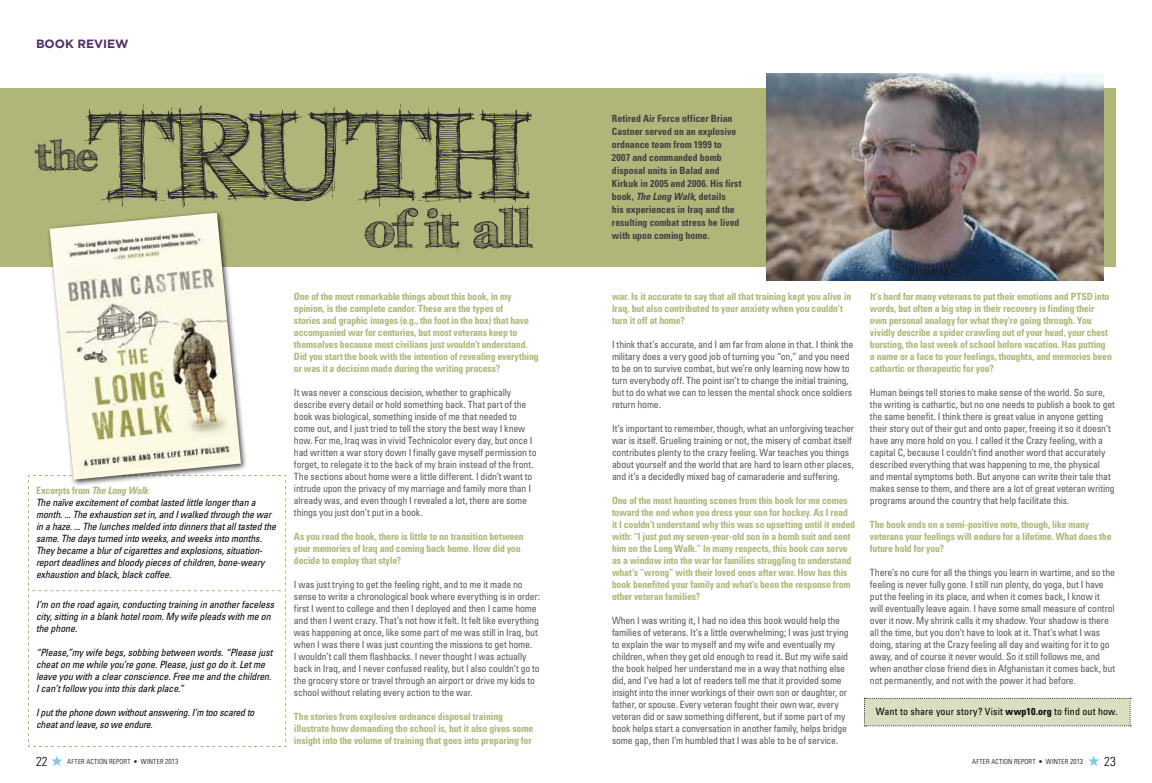
<style>
.page{position:relative;width:1152px;height:783px;background:#fff}
.page>*{position:absolute;margin:0;border:0;box-sizing:border-box;transform-origin:0 0}
.t1{font:700 122.1px "FFF Tusj";letter-spacing:.025em;color:#292829}
.t2{font:700 51.2px "FFF Tusj";letter-spacing:.01em;color:#292829}
.t3{font:700 40.2px "FFF Tusj";color:#292829}
.t4{font:300 condensed 13px "Univers";color:#000}
.t5{font:700 12px "Gotham";color:#532e63}
.t6{font:condensed 10px/12px "Univers";letter-spacing:-.015em;color:#58595b}
.t7{font:700 condensed 10px/12px "Univers";letter-spacing:-.015em;color:#b0b579}
.t8{font:italic condensed 10px/12px "Univers";letter-spacing:-.01em;color:#000}
.t9{font:700 condensed 10px/13px "Univers";color:#414042}
.t10{font:condensed 10px "Univers";letter-spacing:.01em;color:#000}
.t11{font:300 condensed 7.3px "Univers";letter-spacing:.015em;color:#000}
.t12{font:300 condensed 7px "Univers";letter-spacing:.04em;color:#000}
.s1{font-weight:700;font-style:normal;color:#b0b579}
.s2{font-weight:700;color:#b0b579}
.s3{font-style:italic}
.s4{font-weight:700}
</style>
<div class="page">
<div style="left:0;top:88px;width:1116px;height:178px;background:#b0b579"></div>
<img style="left:766px;top:74px;width:338px;height:206px">
<div style="left:46px;top:210px;width:202px;height:277px;background:#000;opacity:.75"></div>
<img style="left:50px;top:213px;width:191px;height:262px">
<svg style="left:28px;top:475px;width:258px;height:272px"></svg>
<div style="left:864px;top:698px;width:267px;height:28px;background:#dbdec1"></div>
<p class="t5" style="left:36px;top:36px;width:50px">BOOK REVIE</p>
<p class="t5" style="left:115px;top:36px;width:15px">W</p>
<h1 class="t1" style="left:89px;top:83px;width:436px">TRUTH</h1>
<h3 class="t3" style="left:36px;top:132px;width:63px">the</h3>
<h2 class="t2" style="left:365px;top:199px;width:167px">of it all</h2>
<p class="t8" style="left:36px;top:484px;width:242px"><span class="s1">Excerpts from</span> <span class="s2">The Long Walk<br></span>The naïve excitement of combat lasted little longer than a month. ... The exhaustion set in, and I walked through the war in a haze. ... The lunches melded into dinners that all tasted the same. The days turned into weeks, and weeks into months.<br>They became a blur of cigarettes and explosions, situation&shy;report deadlines and bloody pieces of children, bone-weary exhaustion and black, black coffee.</p>
<p class="t8" style="left:36px;top:598px;width:240px">I’m on the road again, conducting training in another faceless city, sitting in a blank hotel room. My wife pleads with me on the phone.</p>
<p class="t8" style="left:36px;top:646px;width:238px">“Please,”my wife begs, sobbing between words. “Please just cheat on me while you’re gone. Please, just go do it. Let me leave you with a clear conscience. Free me and the children.<br>I can’t follow you into this dark place.”</p>
<p class="t8" style="left:36px;top:706px;width:220px">I put the phone down without answering. I’m too scared to cheat and leave, so we endure.</p>
<p class="t7" style="left:294px;top:290px;width:246px">One of the most remarkable things about this book, in my opinion, is the complete candor. These are the types of<br>stories and graphic images (e.g., the foot in the box) that have accompanied war for centuries, but most veterans keep to themselves because most civilians just wouldn’t understand.<br>Did you start the book with the intention of revealing everything or was it a decision made during the writing process?</p>
<p class="t6" style="left:294px;top:386px;width:244px">It was never a conscious decision, whether to graphically describe every detail or hold something back. That part of the book was biological, something inside of me that needed to come out, and I just tried to tell the story the best way I knew how. For me, Iraq was in vivid Technicolor every day, but once I had written a war story down I finally gave myself permission to forget, to relegate it to the back of my brain instead of the front.<br>The sections about home were a little different. I didn’t want to intrude upon the privacy of my marriage and family more than I already was, and even though I revealed a lot, there are some things you just don’t put in a book.</p>
<p class="t7" style="left:294px;top:530px;width:231px">As you read the book, there is little to no transition between your memories of Iraq and coming back home. How did you decide to employ that style?</p>
<p class="t6" style="left:294px;top:578px;width:247px">I was just trying to get the feeling right, and to me it made no sense to write a chronological book where everything is in order: first I went to college and then I deployed and then I came home and then I went crazy. That’s not how it felt. It felt like everything was happening at once, like some part of me was still in Iraq, but when I was there I was just counting the missions to get home.<br>I wouldn’t call them flashbacks. I never thought I was actually back in Iraq, and I never confused reality, but I also couldn’t go to the grocery store or travel through an airport or drive my kids to school without relating every action to the war.</p>
<p class="t7" style="left:294px;top:710px;width:241px">The stories from explosive ordnance disposal training illustrate how demanding the school is, but it also gives some insight into the volume of training that goes into preparing for</p>
<p class="t9" style="left:612px;top:112px;width:131px">Retired Air Force officer Brian<br>Castner served on an explosive ordnance team from 1999 to<br>2007 and commanded bomb disposal units in Balad and<br>Kirkuk in 2005 and 2006. His first book, <span class="s3">The Long Walk</span>, details<br>his experiences in Iraq and the resulting combat stress he lived with upon coming home.</p>
<p class="t7" style="left:612px;top:290px;width:241px">war. Is it accurate to say that all that training kept you alive in<br>Iraq, but also contributed to your anxiety when you couldn’t turn it off at home?</p>
<p class="t6" style="left:612px;top:338px;width:243px">I think that’s accurate, and I am far from alone in that. I think the military does a very good job of turning you “on,” and you need to be on to survive combat, but we’re only learning now how to turn everybody off. The point isn’t to change the initial training, but to do what we can to lessen the mental shock once soldiers return home.</p>
<p class="t6" style="left:612px;top:422px;width:244px">It’s important to remember, though, what an unforgiving teacher war is itself. Grueling training or not, the misery of combat itself contributes plenty to the crazy feeling. War teaches you things about yourself and the world that are hard to learn other places, and it’s a decidedly mixed bag of camaraderie and suffering.</p>
<p class="t7" style="left:612px;top:494px;width:245px">One of the most haunting scenes from this book for me comes toward the end when you dress your son for hockey. As I read it I couldn’t understand why this was so upsetting until it ended with: “I just put my seven-year-old son in a bomb suit and sent him on the Long Walk.” In many respects, this book can serve as a window into the war for families struggling to understand what’s “wrong” with their loved ones after war. How has this book benefited your family and what’s been the response from other veteran families?</p>
<p class="t6" style="left:612px;top:614px;width:238px">When I was writing it, I had no idea this book would help the families of veterans. It’s a little overwhelming; I was just trying to explain the war to myself and my wife and eventually my children, when they get old enough to read it. But my wife said the book helped her understand me in a way that nothing else did, and I’ve had a lot of readers tell me that it provided some insight into the inner workings of their own son or daughter, or father, or spouse. Every veteran fought their own war, every veteran did or saw something different, but if some part of my book helps start a conversation in another family, helps bridge some gap, then I’m humbled that I was able to be of service.</p>
<p class="t7" style="left:870px;top:290px;width:243px">It’s hard for many veterans to put their emotions and PTSD into words, but often a big step in their recovery is finding their own personal analogy for what they’re going through. You vividly describe a spider crawling out of your head, your chest bursting, the last week of school before vacation. Has putting a name or a face to your feelings, thoughts, and memories been cathartic or therapeutic for you?</p>
<p class="t6" style="left:870px;top:386px;width:246px">Human beings tell stories to make sense of the world. So sure, the writing is cathartic, but no one needs to publish a book to get the same benefit. I think there is great value in anyone getting their story out of their gut and onto paper, freeing it so it doesn’t have any more hold on you. I called it the Crazy feeling, with a capital C, because I couldn’t find another word that accurately described everything that was happening to me, the physical and mental symptoms both. But anyone can write their tale that makes sense to them, and there are a lot of great veteran writing programs around the country that help facilitate this.</p>
<p class="t7" style="left:870px;top:518px;width:243px">The book ends on a semi-positive note, though, like many veterans your feelings will endure for a lifetime. What does the future hold for you?</p>
<p class="t6" style="left:870px;top:566px;width:247px">There’s no cure for all the things you learn in wartime, and so the feeling is never fully gone. I still run plenty, do yoga, but I have put the feeling in its place, and when it comes back, I know it will eventually leave again. I have some small measure of control over it now. My shrink calls it my shadow. Your shadow is there all the time, but you don’t have to look at it. That’s what I was doing, staring at the Crazy feeling all day and waiting for it to go away, and of course it never would. So it still follows me, and when another close friend dies in Afghanistan it comes back, but not permanently, and not with the power it had before.</p>
<p class="t10" style="left:876px;top:706px;width:243px">Want to share your story? Visit <span class="s4">wwp10.org</span> to find out how.</p>
<h3 class="t4" style="left:36px;top:754px;width:13px">22</h3>
<p class="t12" style="left:67px;top:757px;width:84px">AFTER ACTION REPORT • WINTER</p>
<p class="t11" style="left:165px;top:757px;width:15px">2013</p>
<p class="t12" style="left:972px;top:757px;width:84px">AFTER ACTION REPORT • WINTER</p>
<p class="t11" style="left:1070px;top:757px;width:15px">2013</p>
<h3 class="t4" style="left:1104px;top:754px;width:13px">23</h3>
</div>
